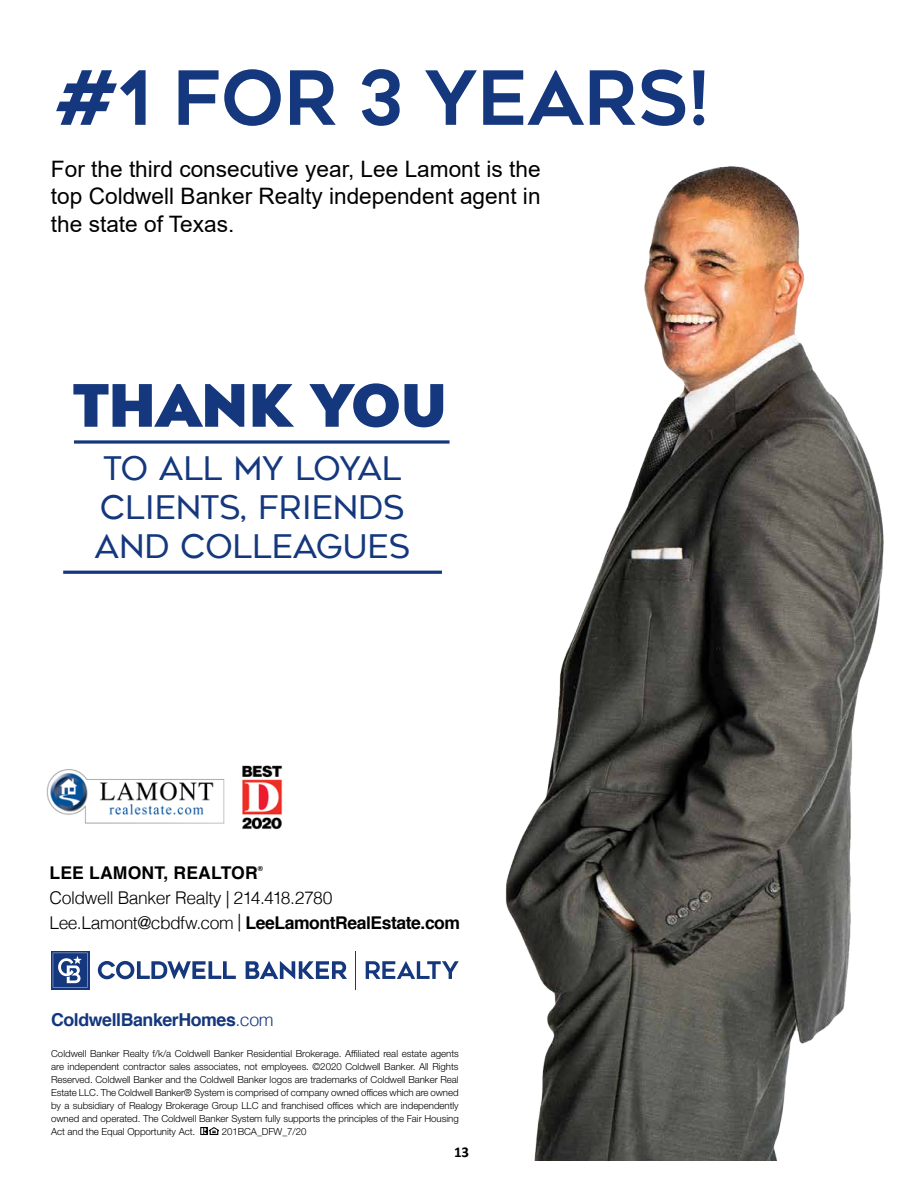
<style>
.page{position:relative;width:918px;height:1188px;background:#fff}
.page>*{position:absolute;margin:0;border:0;box-sizing:border-box;transform-origin:0 0}
.t1{font:700 165.15px "Geometos Neue";color:#14377d}
.t2{font:700 84.3px "Geometos Neue";letter-spacing:-.06em;color:#14377d}
.t3{font:700 74.4px "Geometos Neue";color:#14377d}
.t4{font:700 63px "Geometos Neue";color:#14377d}
.t5{font:900 58.2px "Geometos Neue";color:#14377d}
.t6{font:32.4px/38.8px "Geometos Neue";color:#14377d}
.t7{font:300 24.3px "Helvetica Neue LT Std";color:#000}
.t8{font:22.65px/27.5px "Arial";color:#000;text-align:justify}
.t9{font:700 17.85px "Helvetica";letter-spacing:-.025em;color:#14377d}
.t10{font:300 17.55px/24.6px "Helvetica";letter-spacing:-.025em;color:#000}
.t11{font:700 17.55px "Helvetica";letter-spacing:.01em;color:#000}
.t12{font:700 15px "Calibri";color:#000}
.t13{font:300 9.75px/12.9px "Helvetica Neue LT Std";letter-spacing:-.005em;color:#000;text-align:justify}
.t14{font:700 7.05px "Helvetica";color:#000}
.s1{font-size:235.8px}
.s2{font-weight:700}
.s3{font-weight:300}
</style>
<div class="page">
<img style="left:505px;top:166px;width:378px;height:995px">
<svg style="left:200px;top:1127px;width:19px;height:8px"></svg>
<svg style="left:366px;top:961px;width:93px;height:18px"></svg>
<hr style="left:356px;top:951px;width:1px;height:38px;background:#14377d">
<svg style="left:246px;top:961px;width:101px;height:18px"></svg>
<svg style="left:98px;top:961px;width:138px;height:18px"></svg>
<svg style="left:51px;top:951px;width:38px;height:38px"></svg>
<svg style="left:53px;top:953px;width:35px;height:35px"></svg>
<div style="left:47px;top:129px;width:569px;height:70px;background:#fff"></div>
<svg style="left:74px;top:440px;width:376px;height:4px;background:#405c95"></svg>
<hr style="left:63px;top:571px;width:379px;height:3px;background:#14377d">
<img style="left:242px;top:765px;width:41px;height:65px">
<img style="left:46px;top:769px;width:179px;height:55px">
<h2 class="t2" style="left:45px;top:7px;width:698px">HE DID IT AGAIN!</h2>
<h3 class="t3" style="left:55px;top:54px;width:657px">#1 FOR 3 YEARS!</h3>
<h3 class="t8" style="left:51px;top:155px;width:491px">For the third consecutive year, Lee Lamont is the top Coldwell Banker Realty independent agent in the state of Texas.</h3>
<h3 class="t7" style="left:51px;top:156px;width:539px">Coldwell Banker Realty independent agent in Texas.</h3>
<h1 class="t1" style="left:87px;top:331px;width:243px">#<span class="s1">1</span></h1>
<h3 class="t5" style="left:72px;top:368px;width:377px">THANk YOU</h3>
<h3 class="t6" style="left:95px;top:449px;width:317px">TO ALL MY LOYAL<br>CLIENTS, FRIENDS<br>AND COLLEAGUES</h3>
<h3 class="t4" style="left:108px;top:538px;width:194px">FOR 3</h3>
<h3 class="t11" style="left:50px;top:859px;width:210px">LEE LAMONT, REALTOR</h3>
<p class="t14" style="left:258px;top:862px;width:7px">®</p>
<h3 class="t10" style="left:50px;top:884px;width:412px">Coldwell Banker Realty | 214.418.2780<br>Lee.Lamont@cbdfw.com | <span class="s2">LeeLamontRealEstate.com</span></h3>
<h3 class="t9" style="left:51px;top:1006px;width:224px">ColdwellBankerHomes<span class="s3">.com</span></h3>
<p class="t13" style="left:51px;top:1047px;width:409px">Coldwell Banker Realty f/k/a Coldwell Banker Residential Brokerage. Affiliated real estate agents are independent contractor sales associates, not employees. ©2020 Coldwell Banker. All Rights Reserved. Coldwell Banker and the Coldwell Banker logos are trademarks of Coldwell Banker Real Estate LLC. The Coldwell Banker® System is comprised of company owned offices which are owned by a subsidiary of Realogy Brokerage Group LLC and franchised offices which are independently owned and operated. The Coldwell Banker System fully supports the principles of the Fair Housing Act and the Equal Opportunity Act.</p>
<p class="t13" style="left:222px;top:1125px;width:86px">201BCA_DFW_7/20</p>
<h3 class="t12" style="left:454px;top:1141px;width:17px">13</h3>
</div>
